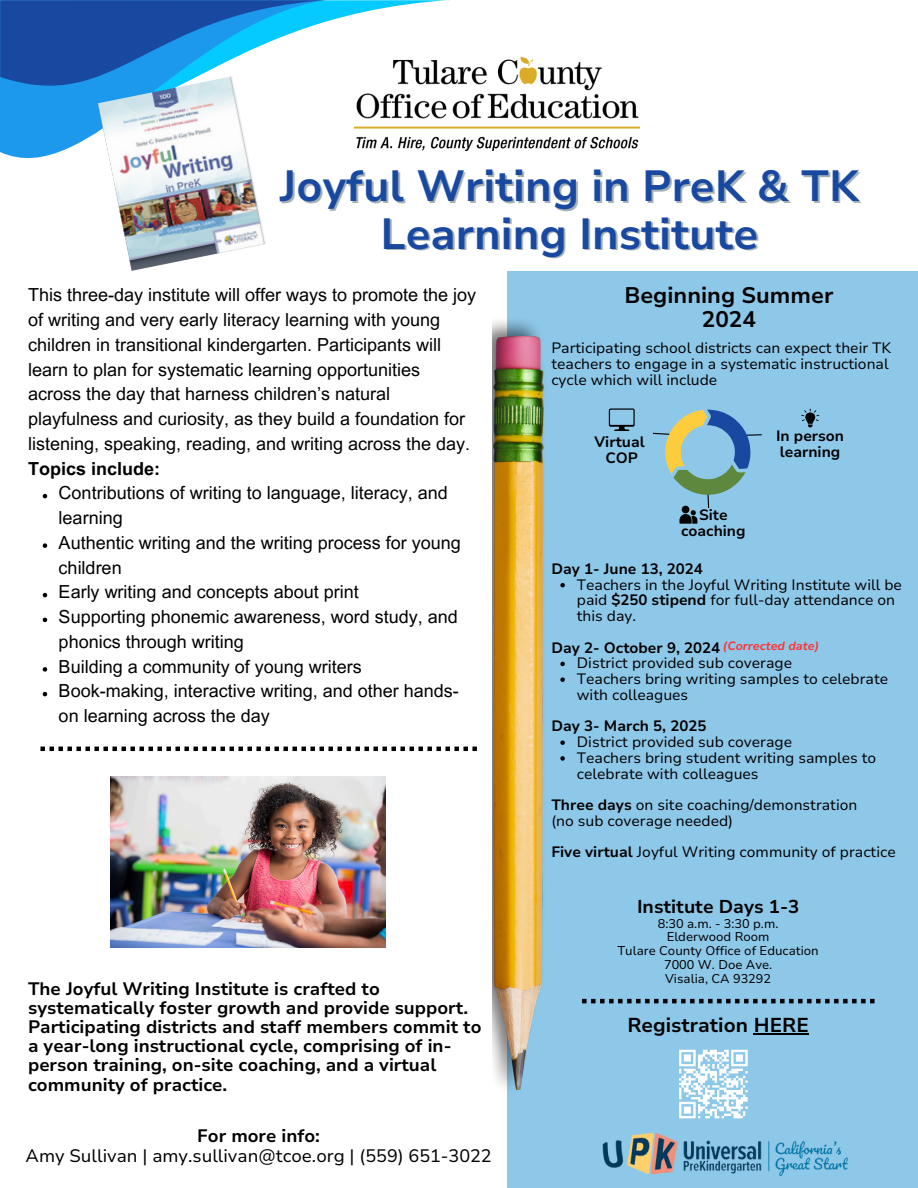
<style>
.page{position:relative;width:918px;height:1188px;background:#fff}
.page>*{position:absolute;margin:0;border:0;box-sizing:border-box;transform-origin:0 0}
.t1{font:700 43.5px "Nunito Sans 10 pt";color:#1848a0}
.t2{font:700 22.5px/23.7px "Nunito Sans 10 pt";color:#000;text-align:center}
.t3{font:700 20.1px "Nunito Sans 10 pt";color:#000}
.t4{font:700 18.6px "Nunito Sans 10 pt";color:#000}
.t5{font:18px/24.8px "Arial MT Pro";color:#000}
.t6{font:700 18px/19.2px "Nunito Sans 10 pt";color:#000}
.t7{font:18px/19.2px "Nunito Sans 10 pt";color:#000;text-align:center}
.t8{font:15px/15.8px "Nunito Sans 10 pt";color:#000}
.t9{font:700 15px/15.8px "Nunito Sans 10 pt";color:#000;text-align:center}
.t10{font:12.6px "Nunito Sans 10 pt";color:#000}
.t11{font:italic 700 12px "Nunito Sans 10 pt";color:#ff3131}
.s1{font-weight:700}
</style>
<div class="page">
<div style="left:507px;top:271px;width:411px;height:917px;background:#8ec8e9"></div>
<svg style="left:560px;top:583px;width:5px;height:4px"></svg>
<svg style="left:560px;top:662px;width:5px;height:4px"></svg>
<svg style="left:560px;top:677px;width:5px;height:5px"></svg>
<svg style="left:560px;top:740px;width:5px;height:5px"></svg>
<svg style="left:560px;top:756px;width:5px;height:5px"></svg>
<img style="left:450px;top:57px;width:190px;height:93px">
<svg style="left:326px;top:0;width:124px;height:151px"></svg>
<svg style="left:0;top:116px;width:98px;height:43px;fill:#1c98ed"></svg>
<svg style="left:0;top:0;width:326px;height:116px"></svg>
<svg style="left:43px;top:494px;width:4px;height:4px"></svg>
<svg style="left:43px;top:543px;width:4px;height:5px"></svg>
<svg style="left:43px;top:593px;width:4px;height:4px"></svg>
<svg style="left:43px;top:618px;width:4px;height:4px"></svg>
<svg style="left:43px;top:667px;width:4px;height:5px"></svg>
<svg style="left:43px;top:692px;width:4px;height:4px"></svg>
<img style="left:600px;top:1133px;width:248px;height:43px">
<img style="left:98px;top:76px;width:168px;height:195px">
<img style="left:110px;top:777px;width:276px;height:171px">
<img style="left:492px;top:320px;width:53px;height:770px">
<svg style="left:582px;top:999px;width:293px;height:4px"></svg>
<svg style="left:40px;top:747px;width:437px;height:4px"></svg>
<hr style="left:754px;top:1033px;width:55px;height:1px;background:#000">
<svg style="left:679px;top:1049px;width:69px;height:70px"></svg>
<svg style="left:801px;top:409px;width:18px;height:18px"></svg>
<svg style="left:609px;top:408px;width:26px;height:23px"></svg>
<svg style="left:653px;top:410px;width:109px;height:114px"></svg>
<p class="t1" style="left:280px;top:157px;width:581px">Joyful Writing in PreK &amp; TK</p>
<p class="t1" style="left:380px;top:205px;width:380px">Learning Institute</p>
<p class="t5" style="left:28px;top:285px;width:450px">This three-day institute will offer ways to promote the joy of writing and very early literacy learning with young children in transitional kindergarten. Participants will learn to plan for systematic learning opportunities across the day that harness children’s natural playfulness and curiosity, as they build a foundation for listening, speaking, reading, and writing across the day.<br><span class="s1">Topics include:</span></p>
<p class="t5" style="left:59px;top:483px;width:391px">Contributions of writing to language, literacy, and learning</p>
<p class="t5" style="left:59px;top:533px;width:404px">Authentic writing and the writing process for young children</p>
<p class="t5" style="left:59px;top:582px;width:302px">Early writing and concepts about print</p>
<p class="t5" style="left:59px;top:607px;width:401px">Supporting phonemic awareness, word study, and phonics through writing</p>
<h6 class="t5" style="left:59px;top:656px;width:305px">Building a community of young writers</h6>
<p class="t5" style="left:59px;top:681px;width:402px">Book-making, interactive writing, and other hands&shy;on learning across the day</p>
<p class="t6" style="left:28px;top:979px;width:455px">The Joyful Writing Institute is crafted to systematically foster growth and provide support.<br>Participating districts and staff members commit to a year-long instructional cycle, comprising of in&shy;person training, on-site coaching, and a virtual community of practice.</p>
<h3 class="t7" style="left:26px;top:1127px;width:468px"><span class="s1">For more info:<br></span>Amy Sullivan | amy.sullivan@tcoe.org | (559) 651-3022</h3>
<h5 class="t2" style="left:624px;top:284px;width:211px">Beginning Summer<br>2024</h5>
<p class="t8" style="left:551px;top:341px;width:341px">Participating school districts can expect their TK teachers to engage in a systematic instructional cycle which will include</p>
<p class="t9" style="left:595px;top:434px;width:52px">Virtual<br>COP</p>
<p class="t9" style="left:681px;top:507px;width:66px">Site coaching</p>
<p class="t9" style="left:776px;top:428px;width:70px;text-align:left">In person learning</p>
<h2 class="t9" style="left:551px;top:561px;width:153px">Day 1- June 13, 2024</h2>
<p class="t8" style="left:577px;top:577px;width:327px">Teachers in the Joyful Writing Institute will be paid <span class="s1">$250 stipend</span> for full-day attendance on this day.</p>
<p class="t9" style="left:551px;top:640px;width:170px">Day 2- October 9, 2024</p>
<p class="t8" style="left:577px;top:656px;width:217px">District provided sub coverage</p>
<p class="t8" style="left:577px;top:671px;width:313px">Teachers bring writing samples to celebrate with colleagues</p>
<h6 class="t9" style="left:551px;top:719px;width:156px">Day 3- March 5, 2025</h6>
<p class="t8" style="left:577px;top:734px;width:217px">District provided sub coverage</p>
<h6 class="t8" style="left:577px;top:750px;width:301px">Teachers bring student writing samples to celebrate with colleagues</h6>
<p class="t8" style="left:551px;top:797px;width:308px"><span class="s1">Three days</span> on site coaching/demonstration</p>
<p class="t8" style="left:551px;top:813px;width:183px">(no sub coverage needed)</p>
<h6 class="t8" style="left:551px;top:845px;width:346px"><span class="s1">Five virtual</span> Joyful Writing community of practice</h6>
<p class="t11" style="left:723px;top:638px;width:98px">(Corrected date)</p>
<p class="t4" style="left:637px;top:894px;width:164px">Institute Days 1-3</p>
<p class="t10" style="left:658px;top:915px;width:122px">8:30 a.m. - 3:30 p.m.</p>
<p class="t10" style="left:667px;top:929px;width:104px">Elderwood Room</p>
<p class="t10" style="left:617px;top:942px;width:203px">Tulare County Office of Education</p>
<p class="t10" style="left:664px;top:956px;width:110px">7000 W. Doe Ave.</p>
<p class="t10" style="left:665px;top:970px;width:107px">Visalia, CA 93292</p>
<p class="t3" style="left:627px;top:1012px;width:183px">Registration HERE</p>
</div>
